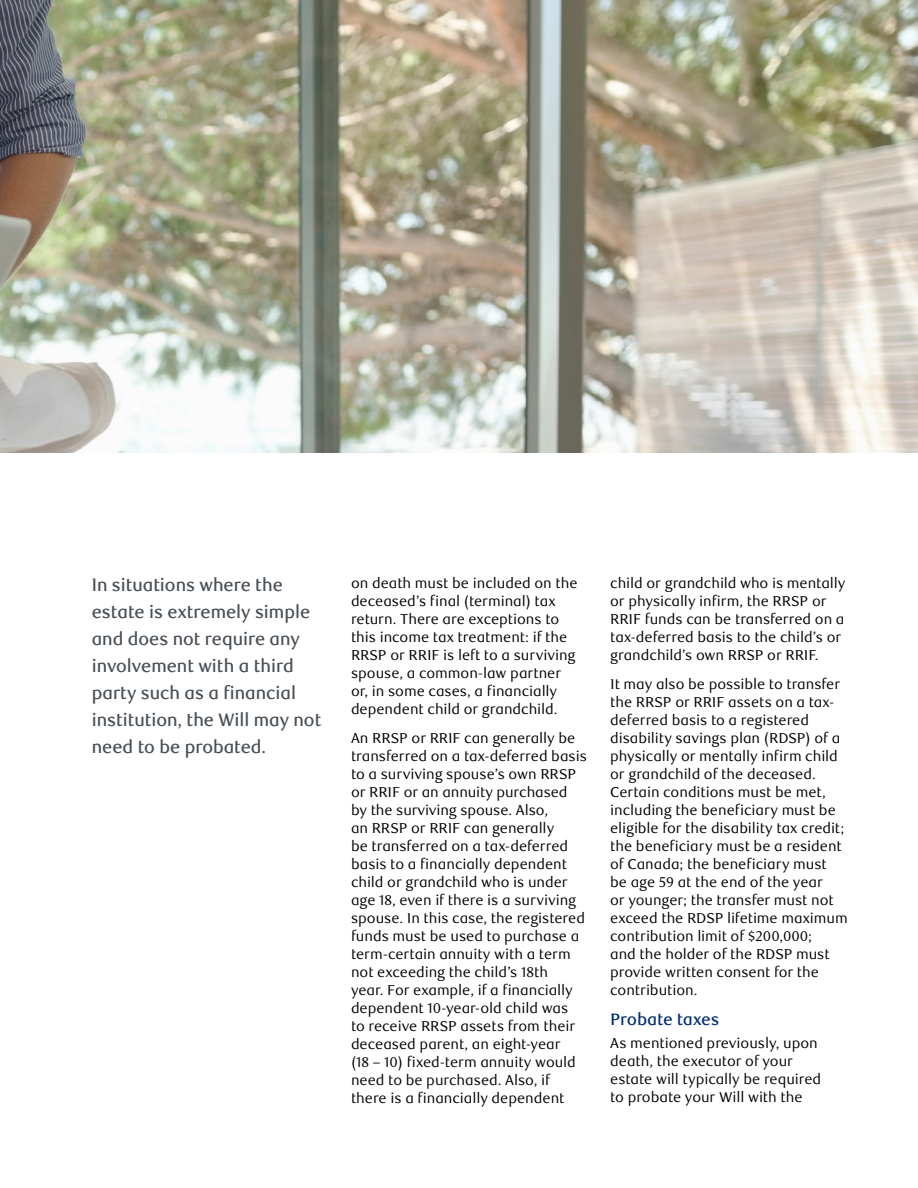
<style>
.page{position:relative;width:918px;height:1188px;background:#fff}
.page>*{position:absolute;margin:0;border:0;box-sizing:border-box;transform-origin:0 0}
._4_Body_Text{font:500 18px/27px "RBC Display";color:#484f55}
.t1{font:500 16.5px "RBC Text";letter-spacing:-.015em;color:#002d74}
.Body_Area_Text{font:14.25px/18px "RBC Text";letter-spacing:-.005em;color:#000}
</style>
<div class="page">
<img style="left:0;top:0;width:918px;height:453px">
<p class="_4_Body_Text" style="left:92px;top:572px;width:231px">In situations where the estate is extremely simple and does not require any involvement with a third party such as a financial institution, the Will may not need to be probated.</p>
<p class="Body_Area_Text" style="left:351px;top:574px;width:228px">on death must be included on the deceased’s final (terminal) tax return. There are exceptions to this income tax treatment: if the<br>RRSP or RRIF is left to a surviving spouse, a common-law partner or, in some cases, a financially dependent child or grandchild.</p>
<p class="Body_Area_Text" style="left:351px;top:729px;width:238px">An RRSP or RRIF can generally be transferred on a tax-deferred basis to a surviving spouse’s own RRSP or RRIF or an annuity purchased by the surviving spouse. Also,<br>an RRSP or RRIF can generally<br>be transferred on a tax-deferred basis to a financially dependent child or grandchild who is under age 18, even if there is a surviving spouse. In this case, the registered funds must be used to purchase a term-certain annuity with a term not exceeding the child’s 18th<br>year. For example, if a financially dependent 10-year-old child was<br>to receive RRSP assets from their deceased parent, an eight-year<br>(18 – 10) fixed-term annuity would need to be purchased. Also, if there is a financially dependent</p>
<p class="Body_Area_Text" style="left:610px;top:574px;width:237px">child or grandchild who is mentally or physically infirm, the RRSP or RRIF funds can be transferred on a tax-deferred basis to the child’s or grandchild’s own RRSP or RRIF.</p>
<p class="Body_Area_Text" style="left:610px;top:675px;width:239px">It may also be possible to transfer the RRSP or RRIF assets on a tax&shy;deferred basis to a registered disability savings plan (RDSP) of a physically or mentally infirm child or grandchild of the deceased.<br>Certain conditions must be met, including the beneficiary must be eligible for the disability tax credit; the beneficiary must be a resident of Canada; the beneficiary must<br>be age 59 at the end of the year<br>or younger; the transfer must not exceed the RDSP lifetime maximum contribution limit of $200,000;<br>and the holder of the RDSP must provide written consent for the contribution.</p>
<h2 class="t1" style="left:610px;top:1010px;width:111px">Probate taxes</h2>
<p class="Body_Area_Text" style="left:610px;top:1034px;width:213px">As mentioned previously, upon death, the executor of your estate will typically be required to probate your Will with the</p>
</div>
